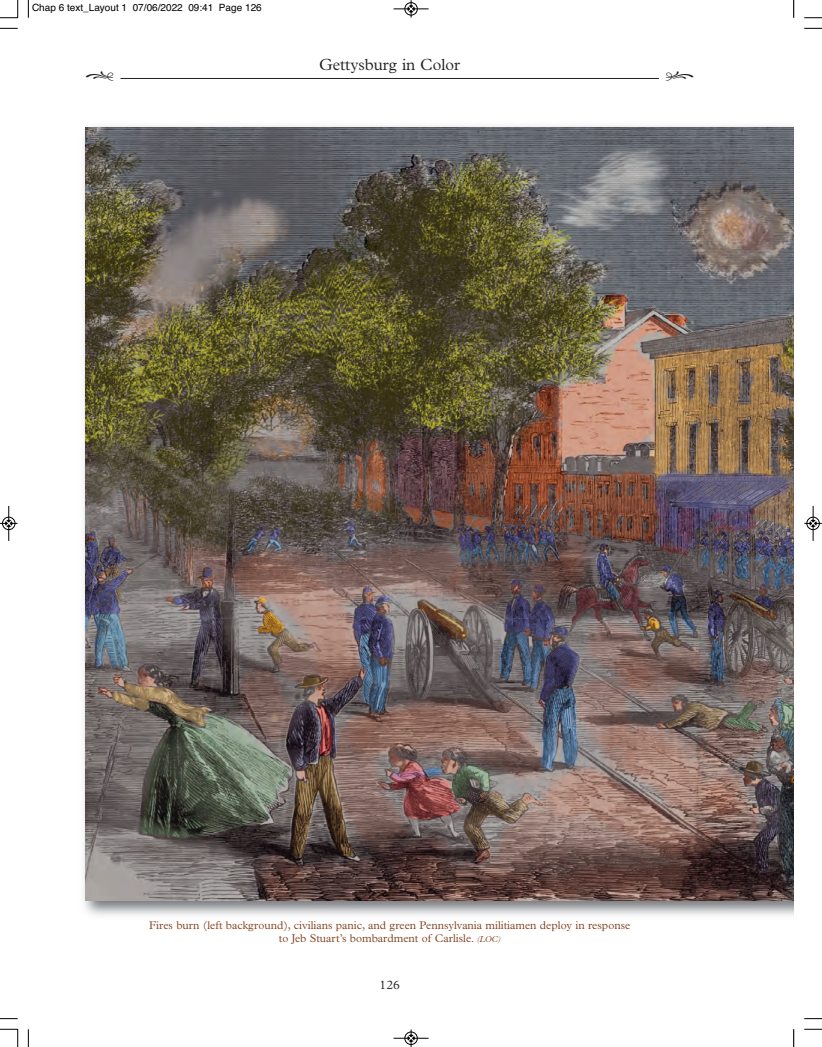
<style>
.page{position:relative;width:822px;height:1047px;background:#fff}
.page>*{position:absolute;margin:0;border:0;box-sizing:border-box;transform-origin:0 0}
.t1{font:17.5px "Type Embellishments Two Plain";color:#231f20;scale:1.25 1}
.t2{font:300 16.25px "Plantin";color:#231f20}
.t3{font:300 12.5px "Plantin";color:#231f20}
.t4{font:300 11.25px/13.8px "Plantin";color:#83401d;text-align:center}
.t5{font:10px "Helvetica";color:#000}
.s1{font-style:italic;font-size:8.75px}
</style>
<div class="page">
<hr style="left:120px;top:78px;width:539px;height:1px;background:#231f20">
<img style="left:84px;top:126px;width:709px;height:790px">
<img style="left:85px;top:128px;width:708px;height:772px">
<svg style="left:28px;top:0;width:1px;height:18px"></svg>
<svg style="left:0;top:28px;width:18px;height:1px"></svg>
<svg style="left:804px;top:28px;width:18px;height:1px"></svg>
<svg style="left:28px;top:1029px;width:1px;height:18px"></svg>
<svg style="left:0;top:1018px;width:18px;height:1px"></svg>
<svg style="left:804px;top:1018px;width:18px;height:1px"></svg>
<svg style="left:0;top:0;width:19px;height:19px"></svg>
<svg style="left:793px;top:0;width:1px;height:18px"></svg>
<svg style="left:804px;top:17px;width:18px;height:2px"></svg>
<svg style="left:0;top:1029px;width:19px;height:18px"></svg>
<svg style="left:793px;top:1029px;width:1px;height:18px"></svg>
<svg style="left:804px;top:1029px;width:18px;height:1px"></svg>
<div style="left:404px;top:2px;width:14px;height:14px;border:1px solid #fff;border-radius:50%"></div>
<hr style="left:393px;top:9px;width:35px;height:1px;background:#000">
<div style="left:405px;top:2px;width:12px;height:13px;border:1px solid #000;border-radius:50%"></div>
<svg style="left:408px;top:0;width:6px;height:18px"></svg>
<div style="left:404px;top:1031px;width:14px;height:14px;border:1px solid #fff;border-radius:50%"></div>
<hr style="left:393px;top:1038px;width:35px;height:1px;background:#000">
<div style="left:405px;top:1032px;width:12px;height:12px;border:1px solid #000;border-radius:50%"></div>
<svg style="left:408px;top:1029px;width:6px;height:18px"></svg>
<hr style="left:9px;top:506px;width:1px;height:35px;background:#000">
<div style="left:2px;top:517px;width:13px;height:13px;border:1px solid #000;border-radius:50%"></div>
<svg style="left:0;top:520px;width:18px;height:6px"></svg>
<hr style="left:813px;top:506px;width:1px;height:35px;background:#000">
<div style="left:806px;top:517px;width:13px;height:13px;border:1px solid #000;border-radius:50%"></div>
<svg style="left:804px;top:520px;width:18px;height:6px"></svg>
<p class="t5" style="left:32px;top:2px;width:231px">Chap 6 text_Layout 1 07/06/2022 09:41 Page 126</p>
<h2 class="t2" style="left:319px;top:59px;width:143px">Gettysburg in Color</h2>
<h1 class="t1" style="left:85px;top:69px;width:25px">.</h1>
<h1 class="t1" style="left:665px;top:69px;width:25px">,</h1>
<p class="t4" style="left:149px;top:919px;width:482px">Fires burn (left background), civilians panic, and green Pennsylvania militiamen deploy in response to Jeb Stuart’s bombardment of Carlisle. <span class="s1">(LOC)</span></p>
<p class="t3" style="left:379px;top:980px;width:22px">126</p>
</div>
